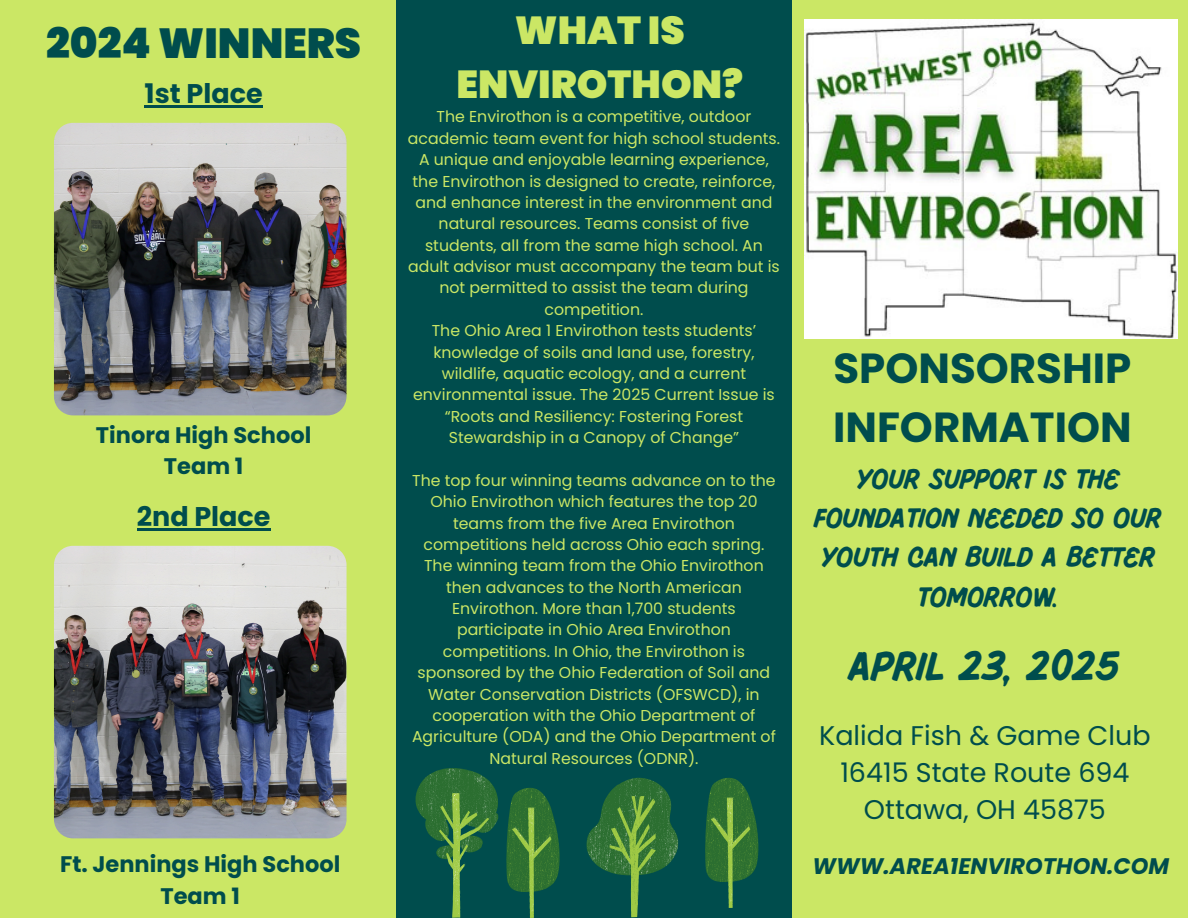
<style>
.page{position:relative;width:1188px;height:918px;background:#cbe765}
.page>*{position:absolute;margin:0;border:0;box-sizing:border-box;transform-origin:0 0}
.t1{font:700 42px/58.5px "Poppins";color:#004d4d}
.t2{font:700 42px "Pluma";color:#004d4d}
.t3{font:900 42px "Poppins";color:#004d4d}
.t4{font:900 39px/54px "Poppins";color:#cbe765;text-align:center}
.t5{font:700 28.5px/39.3px "Pluma";color:#004d4d;text-align:center}
.t6{font:27px/37.2px "Poppins";color:#004d4d;text-align:center}
.t7{font:700 27px "Poppins";color:#004d4d}
.t8{font:700 22.5px "Poppins";color:#004d4d}
.t9{font:italic 700 22.5px "Poppins";color:#004d4d}
.t10{font:15.75px/21.3px "Poppins";color:#cbe765;text-align:center}
</style>
<div class="page">
<div style="left:396px;top:0;width:396px;height:918px;background:#004d4d"></div>
<svg style="left:587px;top:778px;width:91px;height:140px"></svg>
<svg style="left:415px;top:768px;width:84px;height:150px"></svg>
<svg style="left:506px;top:788px;width:54px;height:130px"></svg>
<img style="left:805px;top:20px;width:372px;height:318px">
<svg style="left:705px;top:778px;width:53px;height:130px"></svg>
<img style="left:54px;top:123px;width:293px;height:292px;border-radius:19px">
<hr style="left:145px;top:105px;width:118px;height:3px;background:#004d4d">
<hr style="left:137px;top:528px;width:134px;height:3px;background:#004d4d">
<img style="left:54px;top:546px;width:293px;height:292px;border-radius:19px">
<p class="t3" style="left:46px;top:14px;width:316px">2024 WINNERS</p>
<p class="t7" style="left:145px;top:75px;width:120px">1st Place</p>
<p class="t8" style="left:96px;top:419px;width:217px">Tinora High School</p>
<p class="t8" style="left:164px;top:450px;width:81px">Team 1</p>
<p class="t7" style="left:137px;top:498px;width:135px">2nd Place</p>
<p class="t8" style="left:60px;top:848px;width:282px">Ft. Jennings High School</p>
<p class="t8" style="left:160px;top:880px;width:81px">Team 1</p>
<h4 class="t4" style="left:456px;top:3px;width:288px">WHAT IS<br>ENVIROTHON?</h4>
<p class="t10" style="left:408px;top:106px;width:374px">The Envirothon is a competitive, outdoor academic team event for high school students.<br>A unique and enjoyable learning experience, the Envirothon is designed to create, reinforce, and enhance interest in the environment and natural resources. Teams consist of five students, all from the same high school. An adult advisor must accompany the team but is not permitted to assist the team during competition.</p>
<p class="t10" style="left:413px;top:320px;width:363px">The Ohio Area 1 Envirothon tests students’ knowledge of soils and land use, forestry, wildlife, aquatic ecology, and a current environmental issue. The 2025 Current Issue is “Roots and Resiliency: Fostering Forest Stewardship in a Canopy of Change”</p>
<p class="t10" style="left:412px;top:470px;width:365px">The top four winning teams advance on to the Ohio Envirothon which features the top 20 teams from the five Area Envirothon competitions held across Ohio each spring.<br>The winning team from the Ohio Envirothon then advances to the North American Envirothon. More than 1,700 students participate in Ohio Area Envirothon competitions. In Ohio, the Envirothon is sponsored by the Ohio Federation of Soil and Water Conservation Districts (OFSWCD), in cooperation with the Ohio Department of Agriculture (ODA) and the Ohio Department of Natural Resources (ODNR).</p>
<h4 class="t1" style="left:833px;top:339px;width:300px">SPONSORSHIP<br>INFORMATION</h4>
<p class="t5" style="left:815px;top:461px;width:349px">YOUR SUPPORT IS THE<br>FOUNDATION NEEDED SO OUR<br>YOUTH CAN BUILD A BETTER<br>TOMORROW.</p>
<p class="t2" style="left:850px;top:648px;width:272px">APRIL 23, 2025</p>
<p class="t6" style="left:819px;top:717px;width:333px">Kalida Fish &amp; Game Club<br>16415 State Route 694<br>Ottawa, OH 45875</p>
<h1 class="t9" style="left:813px;top:851px;width:358px">WWW.AREA1ENVIROTHON.COM</h1>
</div>
